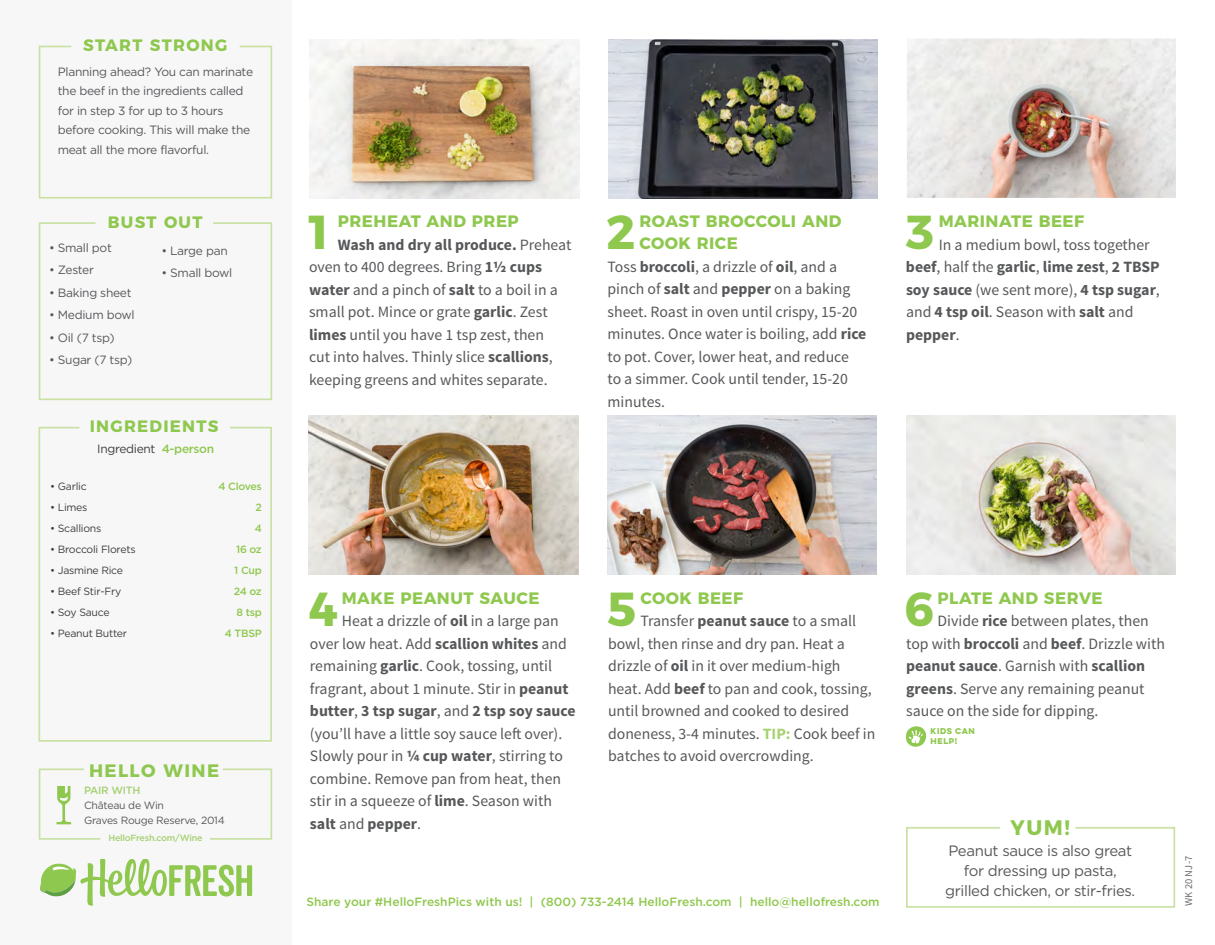
<style>
.page{position:relative;width:1215px;height:945px;background:#fff}
.page>*{position:absolute;margin:0;border:0;box-sizing:border-box;transform-origin:0 0}
.t1{font:700 47.55px "Montserrat";color:#8fc84e}
.t2{font:700 21px "Montserrat";color:#8fc84e}
.t3{font:700 18px "Montserrat";letter-spacing:.075em;color:#8fc84e}
.t4{font:700 16.5px/21.8px "Montserrat";letter-spacing:.03em;color:#8fc84e}
.t5{font:700 16.5px "Montserrat";letter-spacing:.075em;color:#8fc84e}
.t6{font:15.75px/22.5px "Source Sans Pro";color:#57585a}
.t7{font:15px/20.1px "Gotham";letter-spacing:-.025em;color:#57585a;text-align:center}
.t8{font:12px/19.5px "Gotham";letter-spacing:-.025em;color:#57585a}
.t9{font:500 12px "Gotham";color:#8fc84e}
.t10{font:12px "Gotham";letter-spacing:-.025em;color:#3e3e3f}
.t11{font:10.5px "Gotham";letter-spacing:-.025em;color:#3e3e3f}
.t12{font:10.5px/15px "Gotham";letter-spacing:-.025em;color:#57585a}
.t13{font:500 10.5px/21px "Gotham";letter-spacing:-.025em;color:#8fc84e;text-align:right}
.t14{font:500 10.5px "Gotham";letter-spacing:-.025em;color:#a6d170}
.t15{font:10.5px "Source Sans Pro";color:#6c6d70}
.t16{font:500 9px "Gotham";letter-spacing:-.025em;color:#a6d170}
.t17{font:700 7.5px/9.8px "Lulo Clean One";letter-spacing:-.15em;color:#8fc84e}
.s1{font-weight:500;color:#8fc84e}
.s2{font-weight:700}
.s3{font-weight:700;color:#a6d170}
</style>
<div class="page">
<div style="left:0;top:0;width:291px;height:945px;background:#f7f7f8"></div>
<img style="left:310px;top:39px;width:269px;height:160px">
<svg style="left:906px;top:726px;width:20px;height:21px"></svg>
<img style="left:608px;top:39px;width:269px;height:160px">
<img style="left:608px;top:416px;width:269px;height:159px">
<img style="left:309px;top:416px;width:270px;height:159px">
<img style="left:907px;top:39px;width:269px;height:159px">
<img style="left:907px;top:416px;width:269px;height:159px">
<svg style="left:38px;top:222px;width:235px;height:179px"></svg>
<svg style="left:38px;top:426px;width:234px;height:316px"></svg>
<svg style="left:38px;top:45px;width:235px;height:154px"></svg>
<svg style="left:38px;top:768px;width:63px;height:72px"></svg>
<svg style="left:210px;top:768px;width:63px;height:72px"></svg>
<svg style="left:40px;top:859px;width:212px;height:47px"></svg>
<svg style="left:906px;top:827px;width:270px;height:81px"></svg>
<p class="t5" style="left:83px;top:32px;width:146px">START STRONG</p>
<p class="t8" style="left:58px;top:62px;width:197px">Planning ahead? You can marinate the beef in the ingredients called for in step 3 for up to 3 hours before cooking. This will make the meat all the more flavorful.</p>
<p class="t4" style="left:108px;top:210px;width:96px">BUST OUT</p>
<p class="t8" style="left:49px;top:238px;width:64px">• Small pot</p>
<p class="t8" style="left:49px;top:260px;width:46px">• Zester</p>
<p class="t8" style="left:49px;top:283px;width:84px">• Baking sheet</p>
<p class="t8" style="left:49px;top:305px;width:87px">• Medium bowl</p>
<p class="t8" style="left:49px;top:328px;width:67px">• Oil (7 tsp)</p>
<p class="t8" style="left:49px;top:350px;width:85px">• Sugar (7 tsp)</p>
<p class="t8" style="left:161px;top:241px;width:68px">• Large pan</p>
<p class="t8" style="left:161px;top:263px;width:72px">• Small bowl</p>
<p class="t5" style="left:90px;top:413px;width:130px">INGREDIENTS</p>
<p class="t10" style="left:97px;top:441px;width:119px">Ingredient <span class="s1">4-person</span></p>
<p class="t11" style="left:50px;top:479px;width:38px">• Garlic</p>
<p class="t11" style="left:50px;top:500px;width:39px">• Limes</p>
<p class="t11" style="left:50px;top:521px;width:53px">• Scallions</p>
<p class="t11" style="left:50px;top:542px;width:87px">• Broccoli Florets</p>
<p class="t11" style="left:50px;top:563px;width:74px">• Jasmine Rice</p>
<p class="t11" style="left:50px;top:584px;width:73px">• Beef Stir-Fry</p>
<p class="t11" style="left:50px;top:605px;width:61px">• Soy Sauce</p>
<p class="t11" style="left:50px;top:626px;width:78px">• Peanut Butter</p>
<p class="t13" style="left:219px;top:475px;width:45px">4 Cloves<br>2<br>4<br>16 oz<br>1 Cup<br>24 oz<br>8 tsp<br>4 TBSP</p>
<p class="t3" style="left:89px;top:756px;width:132px">HELLO WINE</p>
<p class="t14" style="left:84px;top:783px;width:58px">PAIR WITH</p>
<p class="t16" style="left:108px;top:832px;width:96px">HelloFresh.com/Wine</p>
<p class="t12" style="left:84px;top:798px;width:142px">Château de Win<br>Graves Rouge Reserve, 2014</p>
<h1 class="t1" style="left:305px;top:193px;width:31px">1</h1>
<p class="t4" style="left:338px;top:209px;width:183px">PREHEAT AND PREP</p>
<p class="t6" style="left:309px;top:234px;width:264px;text-indent:29px"><span class="s2">Wash and dry all produce.</span> Preheat oven to 400 degrees. Bring <span class="s2">1½ cups water</span> and a pinch of <span class="s2">salt</span> to a boil in a small pot. Mince or grate <span class="s2">garlic</span>. Zest <span class="s2">limes</span> until you have 1 tsp zest, then<br>cut into halves. Thinly slice <span class="s2">scallions</span>, keeping greens and whites separate.</p>
<h1 class="t1" style="left:606px;top:193px;width:31px">2</h1>
<p class="t4" style="left:639px;top:209px;width:203px">ROAST BROCCOLI AND<br>COOK RICE</p>
<p class="t6" style="left:608px;top:255px;width:260px">Toss <span class="s2">broccoli</span>, a drizzle of <span class="s2">oil</span>, and a pinch of <span class="s2">salt</span> and <span class="s2">pepper</span> on a baking sheet. Roast in oven until crispy, 15-20 minutes. Once water is boiling, add <span class="s2">rice </span>to pot. Cover, lower heat, and reduce to a simmer. Cook until tender, 15-20 minutes.</p>
<h1 class="t1" style="left:906px;top:193px;width:31px">3</h1>
<p class="t4" style="left:939px;top:209px;width:147px">MARINATE BEEF</p>
<p class="t6" style="left:906px;top:234px;width:255px;text-indent:33px">In a medium bowl, toss together <span class="s2">beef</span>, half the <span class="s2">garlic</span>, <span class="s2">lime zest</span>, <span class="s2">2 TBSP soy sauce</span> (we sent more), <span class="s2">4 tsp sugar</span>, and <span class="s2">4 tsp oil</span>. Season with <span class="s2">salt</span> and <span class="s2">pepper</span>.</p>
<h1 class="t1" style="left:309px;top:570px;width:31px">4</h1>
<p class="t4" style="left:342px;top:586px;width:199px">MAKE PEANUT SAUCE</p>
<p class="t6" style="left:310px;top:610px;width:267px;text-indent:32px">Heat a drizzle of <span class="s2">oil</span> in a large pan over low heat. Add <span class="s2">scallion whites</span> and remaining <span class="s2">garlic</span>. Cook, tossing, until fragrant, about 1 minute. Stir in <span class="s2">peanut butter</span>, <span class="s2">3 tsp sugar</span>, and <span class="s2">2 tsp soy sauce </span>(you’ll have a little soy sauce left over).<br>Slowly pour in <span class="s2">¼ cup water</span>, stirring to combine. Remove pan from heat, then stir in a squeeze of <span class="s2">lime</span>. Season with <span class="s2">salt</span> and <span class="s2">pepper</span>.</p>
<h1 class="t1" style="left:607px;top:570px;width:31px">5</h1>
<p class="t4" style="left:640px;top:586px;width:104px">COOK BEEF</p>
<p class="t6" style="left:608px;top:610px;width:269px;text-indent:32px">Transfer <span class="s2">peanut sauce</span> to a small bowl, then rinse and dry pan. Heat a drizzle of <span class="s2">oil</span> in it over medium-high heat. Add <span class="s2">beef</span> to pan and cook, tossing, until browned and cooked to desired doneness, 3-4 minutes. <span class="s3">TIP:</span> Cook beef in batches to avoid overcrowding.</p>
<p class="t9" style="left:306px;top:894px;width:575px">Share your #HelloFreshPics with us! | (800) 733-2414 HelloFresh.com | hello@hellofresh.com</p>
<h1 class="t1" style="left:904px;top:570px;width:31px">6</h1>
<p class="t4" style="left:938px;top:586px;width:167px">PLATE AND SERVE</p>
<p class="t6" style="left:906px;top:610px;width:260px;text-indent:31px">Divide <span class="s2">rice</span> between plates, then top with <span class="s2">broccoli</span> and <span class="s2">beef</span>. Drizzle with <span class="s2">peanut sauce</span>. Garnish with <span class="s2">scallion greens</span>. Serve any remaining peanut sauce on the side for dipping.</p>
<p class="t17" style="left:931px;top:726px;width:47px">KIDS CAN<br>HELP!</p>
<h2 class="t2" style="left:1011px;top:811px;width:61px">YUM!</h2>
<p class="t7" style="left:945px;top:841px;width:192px">Peanut sauce is also great for dressing up pasta, grilled chicken, or stir-fries.</p>
<p class="t15" style="left:1182px;top:906px;width:51px;rotate:-90deg">WK 20 NJ-7</p>
</div>
